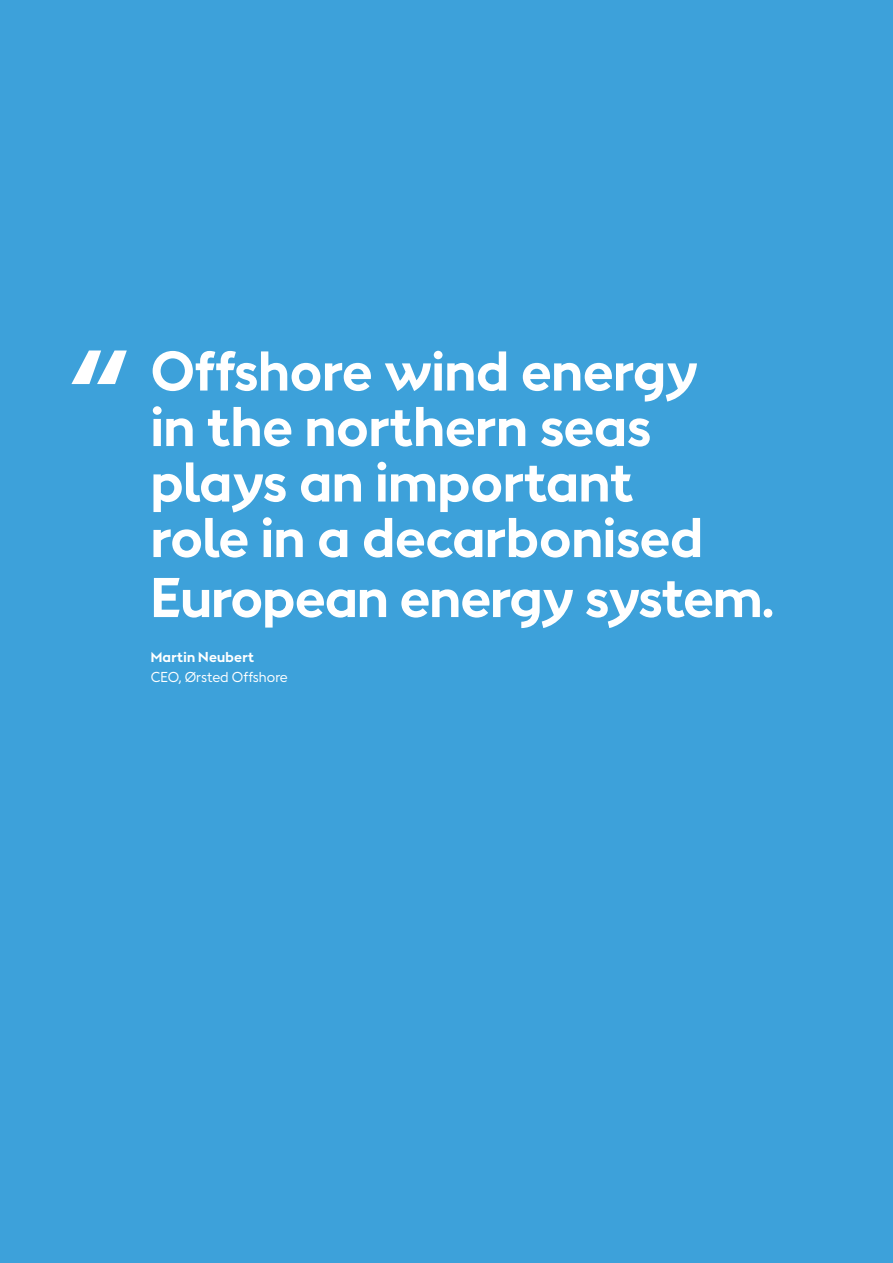
<style>
.page{position:relative;width:893px;height:1263px;background:#3da1da}
.page>*{position:absolute;margin:0;border:0;box-sizing:border-box;transform-origin:0 0}
.Body_9_13{font:700 52.5px/55.5px "Orsted Sans";color:#fff}
.Body_9_13-2{font:13.5px "Orsted Sans";color:#fff}
.Body_header_9_13{font:700 13.5px "Orsted Sans";letter-spacing:.025em;color:#fff}
</style>
<div class="page">
<svg style="left:71px;top:350px;width:56px;height:34px"></svg>
<p class="Body_9_13" style="left:151px;top:344px;width:554px">Offshore wind energy in the northern seas plays an important role in a decarbonised</p>
<p class="Body_9_13" style="left:151px;top:570px;width:625px">European energy system.</p>
<p class="Body_header_9_13" style="left:151px;top:648px;width:105px">Martin Neubert</p>
<p class="Body_9_13-2" style="left:151px;top:668px;width:138px">CEO, Ørsted Offshore</p>
</div>
